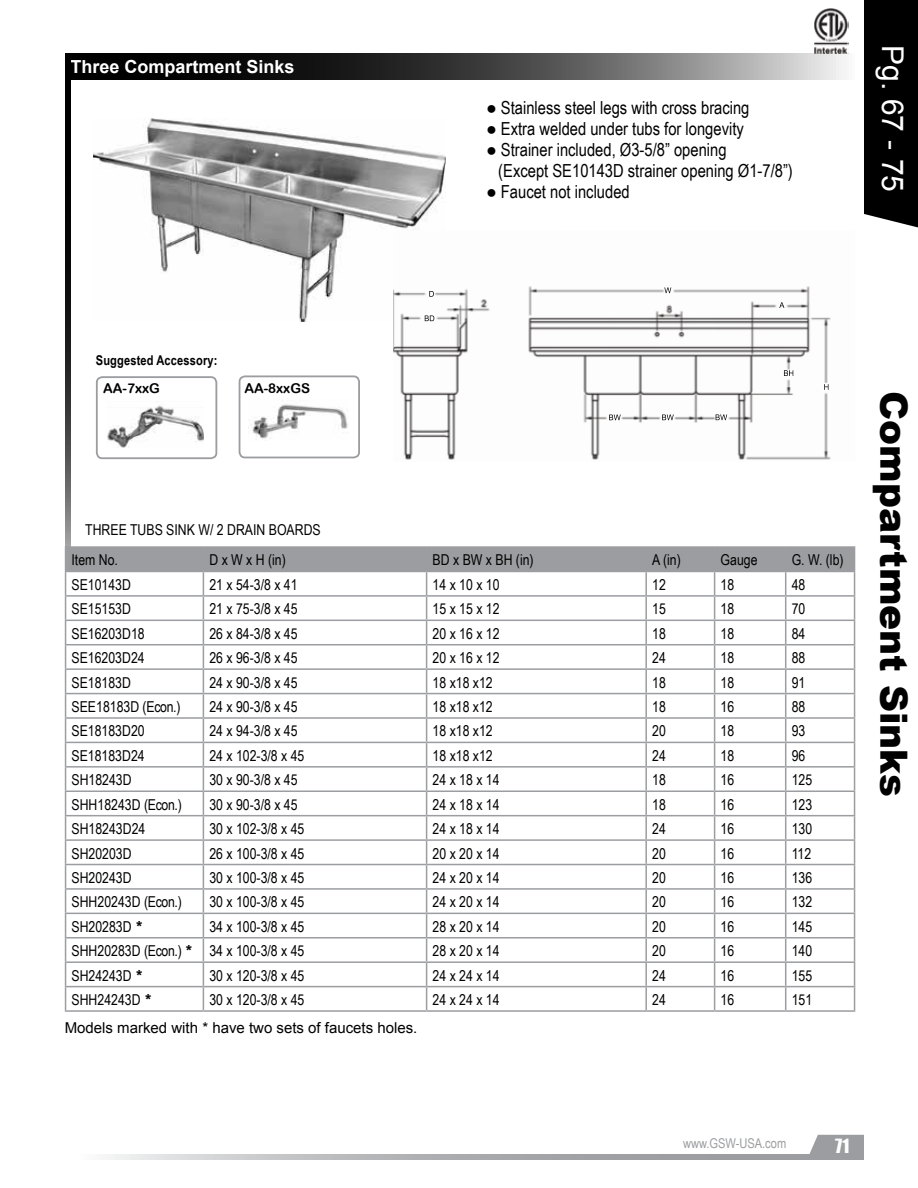
<style>
.page{position:relative;width:918px;height:1188px;background:#fff}
.page>*{position:absolute;margin:0;border:0;box-sizing:border-box;transform-origin:0 0}
.t1{font:900 37.5px "Arial";color:#000}
.t2{font:30px "Arial";color:#fff}
.t3{font:18px/21px "Arial Narrow";color:#000}
.t4{font:700 18px "Arial";color:#fff}
.t5{font:18px "Impact";color:#fff}
.t6{font:15px "Arial Narrow";color:#000}
.t7{font:15px "Arial";color:#000}
.t8{font:700 13.5px "Arial Narrow";letter-spacing:.01em;color:#000}
.t9{font:13.5px "Arial Narrow";color:#9b9da0}
.t10{font:13.5px "Arial Rounded MT Bold";color:#000}
.s1{font-family:"Arial";font-weight:900}
</style>
<div class="page">
<div style="left:864px;top:0;width:54px;height:228px;background:#000"></div>
<svg style="left:109px;top:1154px;width:698px;height:6px;background:#b3b5b7"></svg>
<svg style="left:807px;top:1135px;width:57px;height:25px"></svg>
<img style="left:814px;top:8px;width:35px;height:46px">
<img style="left:94px;top:119px;width:351px;height:203px">
<svg style="left:71px;top:54px;width:775px;height:26px;background:#4b4b4b"></svg>
<img style="left:393px;top:231px;width:438px;height:229px">
<svg style="left:65px;top:54px;width:6px;height:492px;background:#252525"></svg>
<hr style="left:65px;top:1010px;width:138px;height:2px;background:#9b9da0">
<hr style="left:427px;top:1010px;width:219px;height:2px;background:#9b9da0">
<hr style="left:646px;top:1010px;width:69px;height:2px;background:#9b9da0">
<hr style="left:715px;top:1010px;width:71px;height:2px;background:#9b9da0">
<hr style="left:65px;top:546px;width:138px;height:2px;background:#9b9da0">
<hr style="left:646px;top:546px;width:69px;height:2px;background:#9b9da0">
<hr style="left:715px;top:546px;width:71px;height:2px;background:#9b9da0">
<hr style="left:427px;top:546px;width:219px;height:2px;background:#9b9da0">
<hr style="left:203px;top:546px;width:224px;height:2px;background:#9b9da0">
<hr style="left:203px;top:1010px;width:224px;height:2px;background:#9b9da0">
<hr style="left:786px;top:546px;width:69px;height:2px;background:#9b9da0">
<svg style="left:65px;top:548px;width:790px;height:462px"></svg>
<hr style="left:786px;top:1010px;width:69px;height:2px;background:#9b9da0">
<div style="left:96px;top:376px;width:121px;height:83px;border:2px solid #9b9da0;border-radius:5px"></div>
<img style="left:107px;top:405px;width:97px;height:43px">
<div style="left:239px;top:375px;width:121px;height:83px;border:2px solid #9b9da0;border-radius:5px"></div>
<img style="left:248px;top:404px;width:100px;height:36px">
<p class="t4" style="left:70px;top:55px;width:226px">Three Compartment Sinks</p>
<p class="t3" style="left:486px;top:97px;width:265px">● Stainless steel legs with cross bracing</p>
<p class="t3" style="left:486px;top:118px;width:259px">● Extra welded under tubs for longevity</p>
<p class="t3" style="left:498px;top:139px;width:296px;text-indent:-12px">● Strainer included, Ø3-5/8” opening<br>(Except SE10143D strainer opening Ø1-7/8”)</p>
<p class="t3" style="left:486px;top:181px;width:145px">● Faucet not included</p>
<h2 class="t2" style="left:912px;top:45px;width:148px;rotate:90deg">Pg. 67 - 75</h2>
<p class="t8" style="left:96px;top:350px;width:123px">Suggested Accessory:</p>
<p class="t10" style="left:103px;top:381px;width:58px">AA-7xxG</p>
<p class="t10" style="left:244px;top:380px;width:67px">AA-8xxGS</p>
<p class="t6" style="left:85px;top:518px;width:17px">Three</p>
<p class="t6" style="left:130px;top:518px;width:17px">Tubs</p>
<p class="t6" style="left:166px;top:518px;width:78px">Sink w/ 2 Drain</p>
<p class="t6" style="left:269px;top:518px;width:18px">Boards</p>
<p class="t6" style="left:72px;top:549px;width:48px">Item No.</p>
<p class="t6" style="left:209px;top:549px;width:78px">D x W x H (in)</p>
<p class="t6" style="left:433px;top:549px;width:103px">BD x BW x BH (in)</p>
<p class="t6" style="left:652px;top:549px;width:30px">A (in)</p>
<p class="t6" style="left:721px;top:549px;width:38px">Gauge</p>
<p class="t6" style="left:792px;top:549px;width:53px">G. W. (lb)</p>
<p class="t6" style="left:72px;top:574px;width:61px">SE10143D</p>
<p class="t6" style="left:209px;top:574px;width:90px">21 x 54-3/8 x 41</p>
<p class="t6" style="left:433px;top:574px;width:69px">14 x 10 x 10</p>
<p class="t6" style="left:652px;top:574px;width:15px">12</p>
<p class="t6" style="left:721px;top:574px;width:15px">18</p>
<p class="t6" style="left:792px;top:574px;width:15px">48</p>
<p class="t6" style="left:72px;top:598px;width:61px">SE15153D</p>
<p class="t6" style="left:209px;top:598px;width:90px">21 x 75-3/8 x 45</p>
<p class="t6" style="left:433px;top:598px;width:69px">15 x 15 x 12</p>
<p class="t6" style="left:652px;top:598px;width:15px">15</p>
<p class="t6" style="left:721px;top:598px;width:15px">18</p>
<p class="t6" style="left:792px;top:598px;width:15px">70</p>
<p class="t6" style="left:72px;top:622px;width:75px">SE16203D18</p>
<p class="t6" style="left:209px;top:622px;width:90px">26 x 84-3/8 x 45</p>
<p class="t6" style="left:433px;top:622px;width:69px">20 x 16 x 12</p>
<p class="t6" style="left:652px;top:622px;width:15px">18</p>
<p class="t6" style="left:721px;top:622px;width:15px">18</p>
<p class="t6" style="left:792px;top:622px;width:15px">84</p>
<p class="t6" style="left:72px;top:647px;width:75px">SE16203D24</p>
<p class="t6" style="left:209px;top:647px;width:90px">26 x 96-3/8 x 45</p>
<p class="t6" style="left:433px;top:647px;width:69px">20 x 16 x 12</p>
<p class="t6" style="left:652px;top:647px;width:15px">24</p>
<p class="t6" style="left:721px;top:647px;width:15px">18</p>
<p class="t6" style="left:792px;top:647px;width:15px">88</p>
<p class="t6" style="left:72px;top:671px;width:61px">SE18183D</p>
<p class="t6" style="left:209px;top:671px;width:90px">24 x 90-3/8 x 45</p>
<p class="t6" style="left:433px;top:671px;width:62px">18 x18 x12</p>
<p class="t6" style="left:652px;top:671px;width:15px">18</p>
<p class="t6" style="left:721px;top:671px;width:15px">18</p>
<p class="t6" style="left:792px;top:671px;width:15px">91</p>
<p class="t6" style="left:72px;top:696px;width:110px">SEE18183D (Econ.)</p>
<p class="t6" style="left:209px;top:696px;width:90px">24 x 90-3/8 x 45</p>
<p class="t6" style="left:433px;top:696px;width:62px">18 x18 x12</p>
<p class="t6" style="left:652px;top:696px;width:15px">18</p>
<p class="t6" style="left:721px;top:696px;width:15px">16</p>
<p class="t6" style="left:792px;top:696px;width:15px">88</p>
<p class="t6" style="left:72px;top:720px;width:75px">SE18183D20</p>
<p class="t6" style="left:209px;top:720px;width:90px">24 x 94-3/8 x 45</p>
<p class="t6" style="left:433px;top:720px;width:62px">18 x18 x12</p>
<p class="t6" style="left:652px;top:720px;width:15px">20</p>
<p class="t6" style="left:721px;top:720px;width:15px">18</p>
<p class="t6" style="left:792px;top:720px;width:15px">93</p>
<p class="t6" style="left:72px;top:745px;width:75px">SE18183D24</p>
<p class="t6" style="left:209px;top:745px;width:97px">24 x 102-3/8 x 45</p>
<p class="t6" style="left:433px;top:745px;width:62px">18 x18 x12</p>
<p class="t6" style="left:652px;top:745px;width:15px">24</p>
<p class="t6" style="left:721px;top:745px;width:15px">18</p>
<p class="t6" style="left:792px;top:745px;width:15px">96</p>
<p class="t6" style="left:72px;top:769px;width:62px">SH18243D</p>
<p class="t6" style="left:209px;top:769px;width:90px">30 x 90-3/8 x 45</p>
<p class="t6" style="left:433px;top:769px;width:69px">24 x 18 x 14</p>
<p class="t6" style="left:652px;top:769px;width:15px">18</p>
<p class="t6" style="left:721px;top:769px;width:15px">16</p>
<p class="t6" style="left:792px;top:769px;width:22px">125</p>
<p class="t6" style="left:72px;top:793px;width:112px">SHH18243D (Econ.)</p>
<p class="t6" style="left:209px;top:793px;width:90px">30 x 90-3/8 x 45</p>
<p class="t6" style="left:433px;top:793px;width:69px">24 x 18 x 14</p>
<p class="t6" style="left:652px;top:793px;width:15px">18</p>
<p class="t6" style="left:721px;top:793px;width:15px">16</p>
<p class="t6" style="left:792px;top:793px;width:22px">123</p>
<p class="t6" style="left:72px;top:818px;width:75px">SH18243D24</p>
<p class="t6" style="left:209px;top:818px;width:97px">30 x 102-3/8 x 45</p>
<p class="t6" style="left:433px;top:818px;width:69px">24 x 18 x 14</p>
<p class="t6" style="left:652px;top:818px;width:15px">24</p>
<p class="t6" style="left:721px;top:818px;width:15px">16</p>
<p class="t6" style="left:792px;top:818px;width:22px">130</p>
<p class="t6" style="left:72px;top:842px;width:62px">SH20203D</p>
<p class="t6" style="left:209px;top:842px;width:97px">26 x 100-3/8 x 45</p>
<p class="t6" style="left:433px;top:842px;width:69px">20 x 20 x 14</p>
<p class="t6" style="left:652px;top:842px;width:15px">20</p>
<p class="t6" style="left:721px;top:842px;width:15px">16</p>
<p class="t6" style="left:792px;top:842px;width:21px">112</p>
<p class="t6" style="left:72px;top:867px;width:62px">SH20243D</p>
<p class="t6" style="left:209px;top:867px;width:97px">30 x 100-3/8 x 45</p>
<p class="t6" style="left:433px;top:867px;width:69px">24 x 20 x 14</p>
<p class="t6" style="left:652px;top:867px;width:15px">20</p>
<p class="t6" style="left:721px;top:867px;width:15px">16</p>
<p class="t6" style="left:792px;top:867px;width:22px">136</p>
<p class="t6" style="left:72px;top:891px;width:112px">SHH20243D (Econ.)</p>
<p class="t6" style="left:209px;top:891px;width:97px">30 x 100-3/8 x 45</p>
<p class="t6" style="left:433px;top:891px;width:69px">24 x 20 x 14</p>
<p class="t6" style="left:652px;top:891px;width:15px">20</p>
<p class="t6" style="left:721px;top:891px;width:15px">16</p>
<p class="t6" style="left:792px;top:891px;width:22px">132</p>
<p class="t6" style="left:72px;top:915px;width:73px">SH20283D <span class="s1">*</span></p>
<p class="t6" style="left:209px;top:915px;width:97px">34 x 100-3/8 x 45</p>
<p class="t6" style="left:433px;top:915px;width:69px">28 x 20 x 14</p>
<p class="t6" style="left:652px;top:915px;width:15px">20</p>
<p class="t6" style="left:721px;top:915px;width:15px">16</p>
<p class="t6" style="left:792px;top:915px;width:22px">145</p>
<p class="t6" style="left:72px;top:940px;width:234px">SHH20283D (Econ.) <span class="s1">*</span> 34 x 100-3/8 x 45</p>
<p class="t6" style="left:433px;top:940px;width:69px">28 x 20 x 14</p>
<p class="t6" style="left:652px;top:940px;width:15px">20</p>
<p class="t6" style="left:721px;top:940px;width:15px">16</p>
<p class="t6" style="left:792px;top:940px;width:22px">140</p>
<p class="t6" style="left:72px;top:964px;width:73px">SH24243D <span class="s1">*</span></p>
<p class="t6" style="left:209px;top:964px;width:97px">30 x 120-3/8 x 45</p>
<p class="t6" style="left:433px;top:964px;width:69px">24 x 24 x 14</p>
<p class="t6" style="left:652px;top:964px;width:15px">24</p>
<p class="t6" style="left:721px;top:964px;width:15px">16</p>
<p class="t6" style="left:792px;top:964px;width:22px">155</p>
<p class="t6" style="left:72px;top:989px;width:82px">SHH24243D <span class="s1">*</span></p>
<p class="t6" style="left:209px;top:989px;width:97px">30 x 120-3/8 x 45</p>
<p class="t6" style="left:433px;top:989px;width:69px">24 x 24 x 14</p>
<p class="t6" style="left:652px;top:989px;width:15px">24</p>
<p class="t6" style="left:721px;top:989px;width:15px">16</p>
<p class="t6" style="left:792px;top:989px;width:22px">151</p>
<p class="t7" style="left:65px;top:1018px;width:354px">Models marked with * have two sets of faucets holes.</p>
<h1 class="t1" style="left:921px;top:391px;width:408px;rotate:90deg">Compartment Sinks</h1>
<p class="t9" style="left:683px;top:1134px;width:105px">www.GSW-USA.com</p>
<p class="t5" style="left:835px;top:1132px;width:16px">71</p>
</div>
